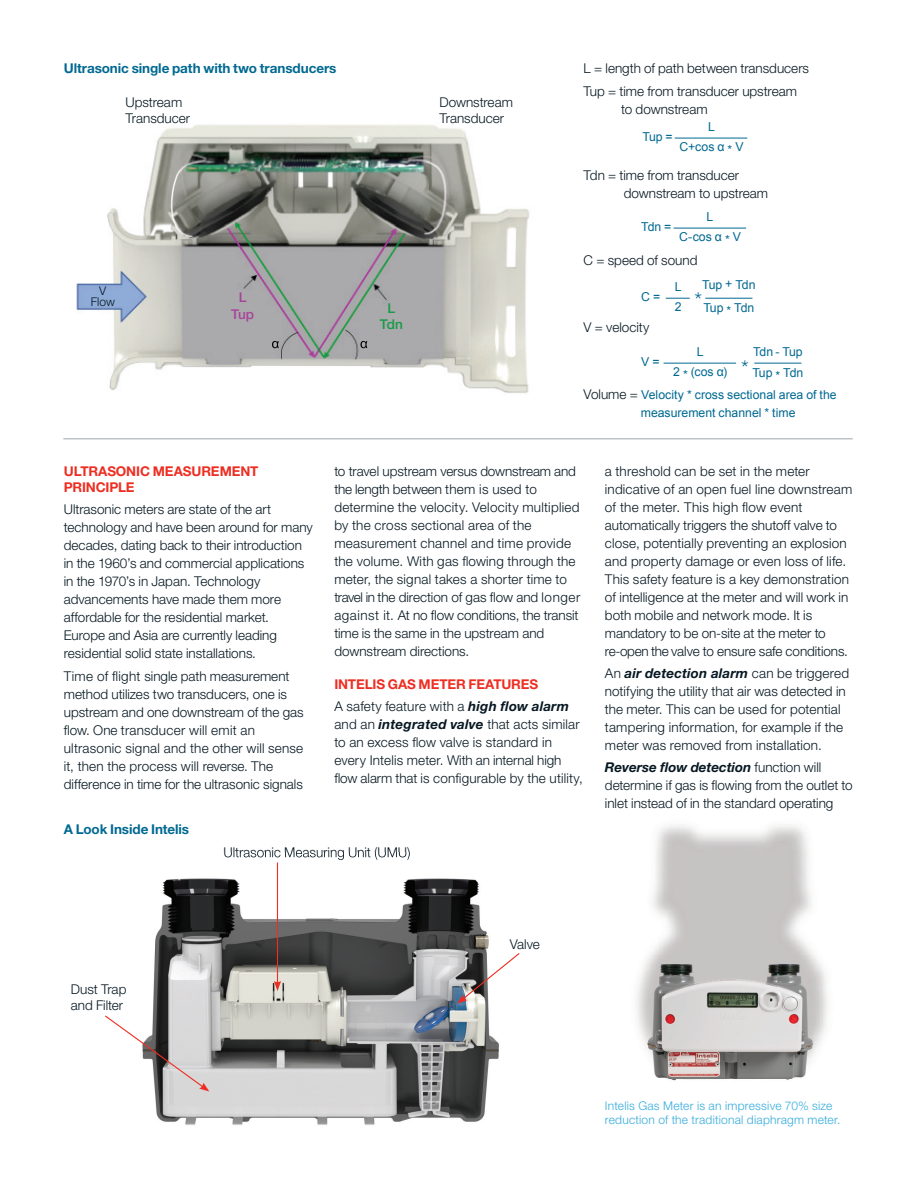
<style>
.page{position:relative;width:918px;height:1188px;background:#fff}
.page>*{position:absolute;margin:0;border:0;box-sizing:border-box;transform-origin:0 0}
.t1{font:300 21.9px "Helvetica Neue LT Std";color:#006991}
.t2{font:300 13.5px/18px "Helvetica Neue LT Std";color:#071822}
.t3{font:700 13.5px/16.2px "Helvetica Neue LT Std";letter-spacing:-.01em;color:#ee2e22}
.t4{font:700 13.5px "Helvetica Neue LT Std";letter-spacing:-.005em;color:#006991}
.t5{font:500 13.5px/16.2px "Helvetica Neue LT Std";color:#a74499;text-align:center}
.t6{font:500 13.5px/16.2px "Helvetica Neue LT Std";color:#169b48;text-align:center}
.t7{font:12.3px/20.2px "Arial";color:#006991;text-align:center}
.t8{font:12.3px/21.6px "Arial";letter-spacing:-.04em;color:#006991}
.t9{font:300 12px/14.4px "Helvetica Neue LT Std";letter-spacing:.02em;color:#36acdd}
.t10{font:300 12px/10.2px "Helvetica Neue LT Std";color:#071822;text-align:center}
.s1{font-family:"Helvetica Neue LT Std";font-weight:300;font-size:13.5px;color:#071822}
.s2{font-weight:300;color:#071822}
.s3{font-style:italic;color:#071822}
.s4{font-weight:700;font-style:italic}
</style>
<div class="page">
<img style="left:76px;top:124px;width:454px;height:269px">
<hr style="left:63px;top:438px;width:790px;height:1px;background:#9da5ab">
<svg style="left:272px;top:341px;width:7px;height:7px"></svg>
<svg style="left:360px;top:341px;width:7px;height:7px"></svg>
<hr style="left:664px;top:363px;width:72px;height:1px;background:#006991">
<hr style="left:754px;top:363px;width:47px;height:1px;background:#006991">
<svg style="left:666px;top:298px;width:24px;height:1px"></svg>
<hr style="left:705px;top:298px;width:47px;height:1px;background:#006991">
<hr style="left:675px;top:138px;width:72px;height:1px;background:#006991">
<hr style="left:674px;top:228px;width:72px;height:1px;background:#006991">
<img style="left:152px;top:863px;width:347px;height:262px">
<img style="left:224px;top:853px;width:186px;height:7px">
<hr style="left:277px;top:862px;width:1px;height:121px;background:#ee2e22">
<svg style="left:274px;top:981px;width:7px;height:10px"></svg>
<svg style="left:105px;top:1014px;width:104px;height:78px"></svg>
<svg style="left:457px;top:952px;width:63px;height:52px"></svg>
<img style="left:644px;top:955px;width:178px;height:126px">
<p class="t4" style="left:64px;top:60px;width:274px">Ultrasonic single path with two transducers</p>
<p class="t2" style="left:126px;top:94px;width:66px;line-height:16.2px">Upstream<br>Transducer</p>
<p class="t2" style="left:439px;top:94px;width:75px;line-height:16.2px">Downstream<br>Transducer</p>
<p class="t2" style="left:584px;top:57px;width:227px;line-height:22.2px">L = length of path between transducers<br>Tup = time from transducer upstream</p>
<p class="t2" style="left:621px;top:100px;width:88px">to downstream</p>
<p class="t7" style="left:679px;top:117px;width:66px">L<br>C+cos α * V</p>
<p class="t7" style="left:643px;top:127px;width:32px">Tup =</p>
<p class="t2" style="left:624px;top:166px;width:146px;text-indent:-40px">Tdn = time from transducer downstream to upstream</p>
<p class="t7" style="left:641px;top:217px;width:32px">Tdn =</p>
<p class="t7" style="left:679px;top:207px;width:63px">L<br>C-cos α * V</p>
<p class="t2" style="left:584px;top:251px;width:115px">C = speed of sound</p>
<p class="t10" style="left:91px;top:286px;width:26px">V<br>Flow</p>
<p class="t5" style="left:231px;top:289px;width:24px">L<br>Tup</p>
<p class="t6" style="left:380px;top:300px;width:25px">L<br>Tdn</p>
<p class="t7" style="left:641px;top:287px;width:21px">C =</p>
<p class="t2" style="left:584px;top:318px;width:67px">V = velocity</p>
<p class="t7" style="left:675px;top:277px;width:8px;text-align:left">L<br>2</p>
<p class="t7" style="left:702px;top:275px;width:55px">Tup + Tdn</p>
<h1 class="t1" style="left:694px;top:286px;width:9px">*</h1>
<p class="t7" style="left:703px;top:298px;width:53px">Tup * Tdn</p>
<p class="t7" style="left:641px;top:352px;width:20px">V =</p>
<p class="t7" style="left:673px;top:342px;width:56px">L<br>2 * (cos α)</p>
<p class="t8" style="left:752px;top:341px;width:53px">Tdn - Tup<br>Tup * Tdn</p>
<h1 class="t1" style="left:741px;top:355px;width:9px">*</h1>
<p class="t7" style="left:641px;top:386px;width:197px;line-height:18px;text-align:left;text-indent:-57px"><span class="s1">Volume =</span> Velocity * cross sectional area of the measurement channel * time</p>
<p class="t3" style="left:64px;top:463px;width:196px">ULTRASONIC MEASUREMENT<br>PRINCIPLE</p>
<p class="t2" style="left:64px;top:500px;width:250px">Ultrasonic meters are state of the art technology and have been around for many decades, dating back to their introduction in the 1960’s and commercial applications in the 1970’s in Japan. Technology advancements have made them more affordable for the residential market.<br>Europe and Asia are currently leading residential solid state installations.</p>
<p class="t2" style="left:64px;top:666px;width:242px">Time of flight single path measurement method utilizes two transducers, one is upstream and one downstream of the gas flow. One transducer will emit an ultrasonic signal and the other will sense it, then the process will reverse. The difference in time for the ultrasonic signals</p>
<p class="t4" style="left:64px;top:821px;width:127px">A Look Inside Intelis</p>
<p class="t2" style="left:334px;top:462px;width:248px">to travel upstream versus downstream and the length between them is used to determine the velocity. Velocity multiplied by the cross sectional area of the measurement channel and time provide the volume. With gas flowing through the meter, the signal takes a shorter time to travel in the direction of gas flow and longer against it. At no flow conditions, the transit time is the same in the upstream and downstream directions.</p>
<p class="t3" style="left:334px;top:673px;width:236px;line-height:22.2px">INTELIS GAS METER FEATURES<br><span class="s2">A safety feature with a</span> <span class="s3">high flow alarm</span></p>
<p class="t2" style="left:334px;top:715px;width:250px">and an <span class="s4">integrated valve</span> that acts similar to an excess flow valve is standard in every Intelis meter. With an internal high flow alarm that is configurable by the utility,</p>
<p class="t2" style="left:223px;top:843px;width:189px">Ultrasonic Measuring Unit (UMU)</p>
<p class="t2" style="left:605px;top:462px;width:249px">a threshold can be set in the meter indicative of an open fuel line downstream of the meter. This high flow event automatically triggers the shutoff valve to close, potentially preventing an explosion and property damage or even loss of life.<br>This safety feature is a key demonstration of intelligence at the meter and will work in both mobile and network mode. It is mandatory to be on-site at the meter to re-open the valve to ensure safe conditions.</p>
<p class="t2" style="left:605px;top:664px;width:246px">An <span class="s4">air detection alarm</span> can be triggered notifying the utility that air was detected in the meter. This can be used for potential tampering information, for example if the meter was removed from installation.</p>
<p class="t2" style="left:605px;top:758px;width:249px"><span class="s4">Reverse flow detection</span> function will determine if gas is flowing from the outlet to inlet instead of in the standard operating</p>
<p class="t2" style="left:71px;top:980px;width:57px;line-height:16.2px">Dust Trap and Filter</p>
<p class="t2" style="left:510px;top:935px;width:32px">Valve</p>
<p class="t9" style="left:605px;top:1098px;width:237px">Intelis Gas Meter is an impressive 70% size reduction of the traditional diaphragm meter.</p>
</div>
